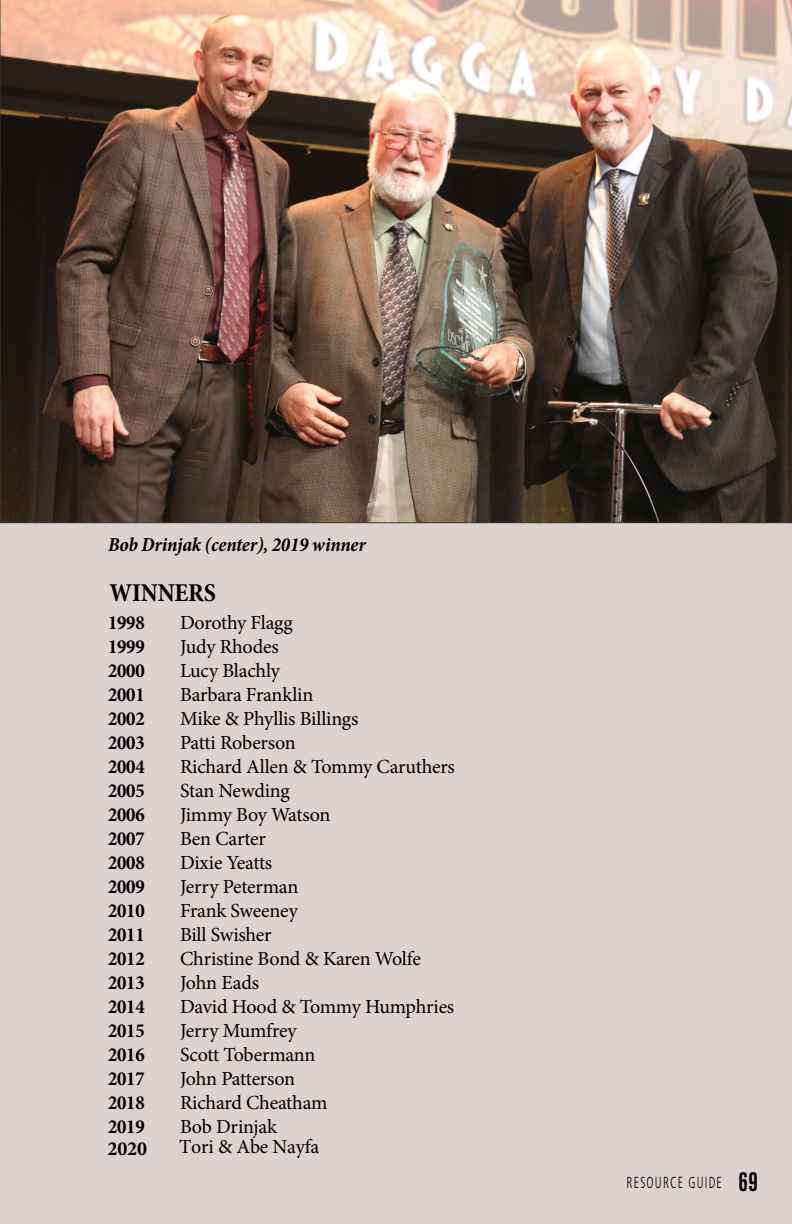
<style>
.page{position:relative;width:792px;height:1224px;background:#dbd2d1}
.page>*{position:absolute;margin:0;border:0;box-sizing:border-box;transform-origin:0 0}
.t1{font:700 condensed 26px "Minion Pro";letter-spacing:-.01em;color:#000}
.t2{font:20px "Minion Pro";letter-spacing:-.01em;color:#000}
.t3{font:700 condensed 20px "Minion Pro";letter-spacing:-.01em;color:#000}
.t4{font:italic 700 condensed 20px "Minion Pro";letter-spacing:-.01em;color:#000}
.t5{font:700 20px "Minion Pro";color:#000}
.t6{font:300 condensed 16px "Frutiger";letter-spacing:.1em;color:#000;scale:.75 1}
.s1{font-family:"Akzidenz Grotesk BE";font-weight:700;font-size:28px}
</style>
<div class="page">
<img style="left:0;top:0;width:792px;height:523px">
<p class="t4" style="left:108px;top:531px;width:259px">Bob Drinjak (center), 2019 winner</p>
<h1 class="t1" style="left:110px;top:574px;width:108px">WINNERS</h1>
<p class="t3" style="left:108px;top:609px;width:38px">1998</p>
<p class="t2" style="left:180px;top:609px;width:114px">Dorothy Flagg</p>
<p class="t3" style="left:108px;top:633px;width:38px">1999</p>
<p class="t2" style="left:180px;top:633px;width:100px">Judy Rhodes</p>
<p class="t3" style="left:108px;top:657px;width:38px">2000</p>
<p class="t2" style="left:180px;top:657px;width:102px">Lucy Blachly</p>
<p class="t3" style="left:108px;top:681px;width:38px">2001</p>
<p class="t2" style="left:180px;top:681px;width:135px">Barbara Franklin</p>
<p class="t3" style="left:108px;top:705px;width:38px">2002</p>
<p class="t2" style="left:180px;top:705px;width:180px">Mike &amp; Phyllis Billings</p>
<p class="t3" style="left:108px;top:729px;width:38px">2003</p>
<p class="t2" style="left:180px;top:729px;width:117px">Patti Roberson</p>
<p class="t3" style="left:108px;top:753px;width:38px">2004</p>
<p class="t2" style="left:180px;top:753px;width:276px">Richard Allen &amp; Tommy Caruthers</p>
<p class="t3" style="left:108px;top:777px;width:38px">2005</p>
<p class="t2" style="left:180px;top:777px;width:111px">Stan Newding</p>
<p class="t3" style="left:108px;top:801px;width:38px">2006</p>
<p class="t2" style="left:180px;top:801px;width:152px">Jimmy Boy Watson</p>
<p class="t3" style="left:108px;top:825px;width:38px">2007</p>
<p class="t2" style="left:180px;top:825px;width:87px">Ben Carter</p>
<p class="t3" style="left:108px;top:849px;width:38px">2008</p>
<p class="t2" style="left:180px;top:849px;width:94px">Dixie Yeatts</p>
<p class="t3" style="left:108px;top:873px;width:38px">2009</p>
<p class="t2" style="left:180px;top:873px;width:120px">Jerry Peterman</p>
<p class="t3" style="left:108px;top:897px;width:38px">2010</p>
<p class="t2" style="left:180px;top:897px;width:119px">Frank Sweeney</p>
<p class="t3" style="left:108px;top:921px;width:38px">2011</p>
<p class="t2" style="left:180px;top:921px;width:93px">Bill Swisher</p>
<p class="t3" style="left:108px;top:945px;width:38px">2012</p>
<p class="t2" style="left:180px;top:945px;width:242px">Christine Bond &amp; Karen Wolfe</p>
<p class="t3" style="left:108px;top:969px;width:38px">2013</p>
<p class="t2" style="left:180px;top:969px;width:81px">John Eads</p>
<p class="t3" style="left:108px;top:993px;width:38px">2014</p>
<p class="t2" style="left:180px;top:993px;width:276px">David Hood &amp; Tommy Humphries</p>
<p class="t3" style="left:108px;top:1017px;width:38px">2015</p>
<p class="t2" style="left:180px;top:1017px;width:118px">Jerry Mumfrey</p>
<p class="t3" style="left:108px;top:1041px;width:38px">2016</p>
<p class="t2" style="left:180px;top:1041px;width:137px">Scott Tobermann</p>
<p class="t3" style="left:108px;top:1065px;width:38px">2017</p>
<p class="t2" style="left:180px;top:1065px;width:117px">John Patterson</p>
<p class="t3" style="left:108px;top:1089px;width:38px">2018</p>
<p class="t2" style="left:180px;top:1089px;width:149px">Richard Cheatham</p>
<p class="t3" style="left:108px;top:1113px;width:38px">2019</p>
<p class="t2" style="left:180px;top:1113px;width:99px">Bob Drinjak</p>
<p class="t5" style="left:108px;top:1134px;width:41px">2020</p>
<p class="t2" style="left:179px;top:1134px;width:142px">Tori &amp; Abe Nayfa</p>
<p class="t6" style="left:627px;top:1173px;width:177px">RESOURCE GUIDE <span class="s1">69</span></p>
</div>
